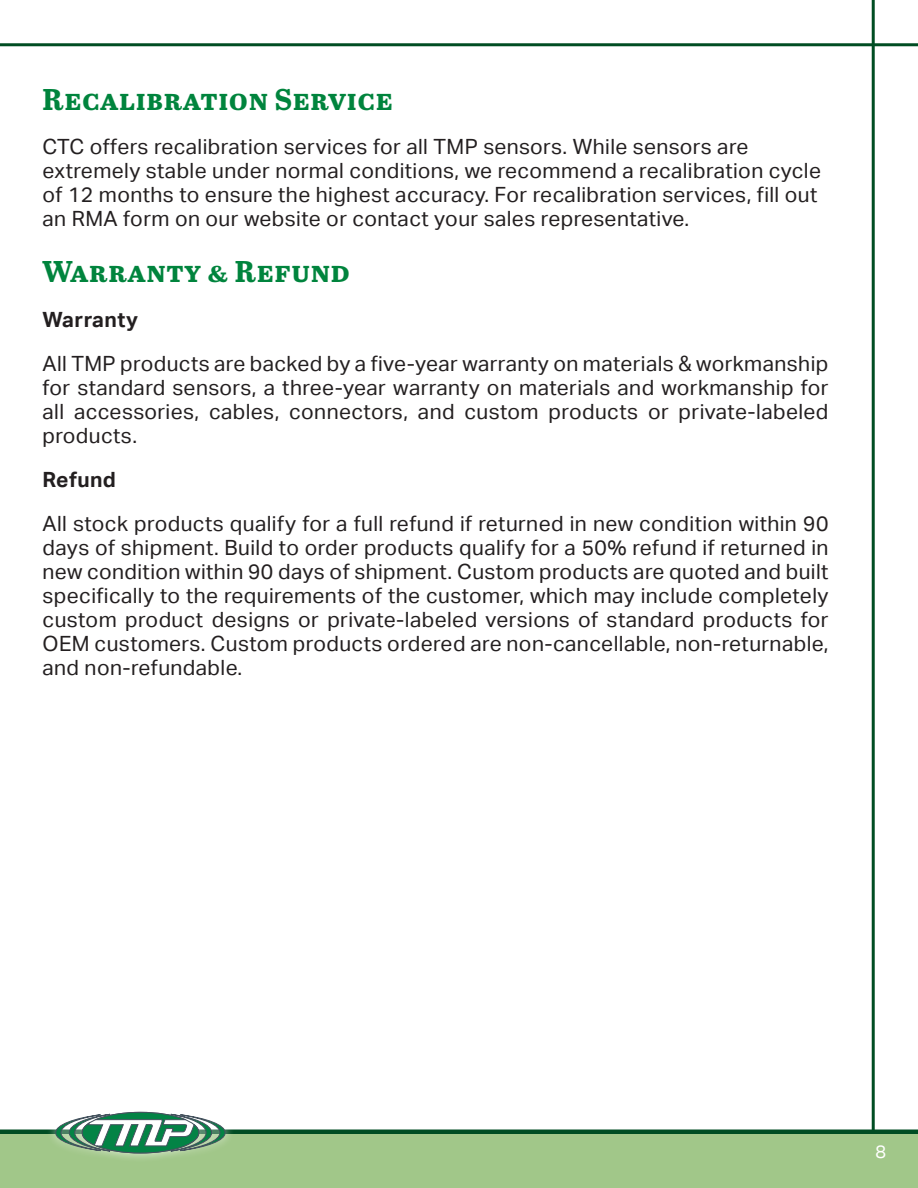
<style>
.page{position:relative;width:918px;height:1188px;background:#fff}
.page>*{position:absolute;margin:0;border:0;box-sizing:border-box;transform-origin:0 0}
.Heading{font:700 30px "Abril Text";letter-spacing:.02em;color:#00843d}
.Body{font:21px/24px "Aktiv Grotesk";letter-spacing:.02em;color:#231f20;text-align:justify}
.Heading-2{font:21px/24px "Aktiv Grotesk";letter-spacing:.02em;color:#231f20}
.Body-2{font:700 21px "Aktiv Grotesk";letter-spacing:.02em;color:#231f20}
.t1{font:18px "Aktiv Grotesk";color:#fff}
</style>
<div class="page">
<hr style="left:872px;top:0;width:3px;height:1188px;background:#004d23">
<div style="left:0;top:1134px;width:918px;height:54px;background:#a1c789"></div>
<hr style="left:0;top:1130px;width:918px;height:4px;background:#004d23">
<div style="left:46px;top:1102px;width:188px;height:61px;background:#fff;opacity:.75"></div>
<svg style="left:55px;top:1112px;width:170px;height:41px"></svg>
<hr style="left:0;top:43px;width:918px;height:3px;background:#004d23">
<p class="Heading" style="left:43px;top:77px;width:352px">Recalibration Service</p>
<p class="Heading-2" style="left:43px;top:135px;width:780px">CTC offers recalibration services for all TMP sensors. While sensors are extremely stable under normal conditions, we recommend a recalibration cycle of 12 months to ensure the highest accuracy. For recalibration services, fill out an RMA form on our website or contact your sales representative.</p>
<p class="Heading" style="left:43px;top:249px;width:309px">Warranty &amp; Refund</p>
<p class="Body-2" style="left:43px;top:307px;width:97px">Warranty</p>
<p class="Body" style="left:43px;top:352px;width:788px">All TMP products are backed by a five-year warranty on materials &amp; workmanship for standard sensors, a three-year warranty on materials and workmanship for all accessories, cables, connectors, and custom products or private-labeled products.</p>
<p class="Body-2" style="left:43px;top:468px;width:75px">Refund</p>
<p class="Body" style="left:43px;top:512px;width:788px">All stock products qualify for a full refund if returned in new condition within 90 days of shipment. Build to order products qualify for a 50% refund if returned in new condition within 90 days of shipment. Custom products are quoted and built specifically to the requirements of the customer, which may include completely custom product designs or private-labeled versions of standard products for OEM customers. Custom products ordered are non-cancellable, non-returnable, and non-refundable.</p>
<p class="t1" style="left:875px;top:1142px;width:12px">8</p>
</div>
